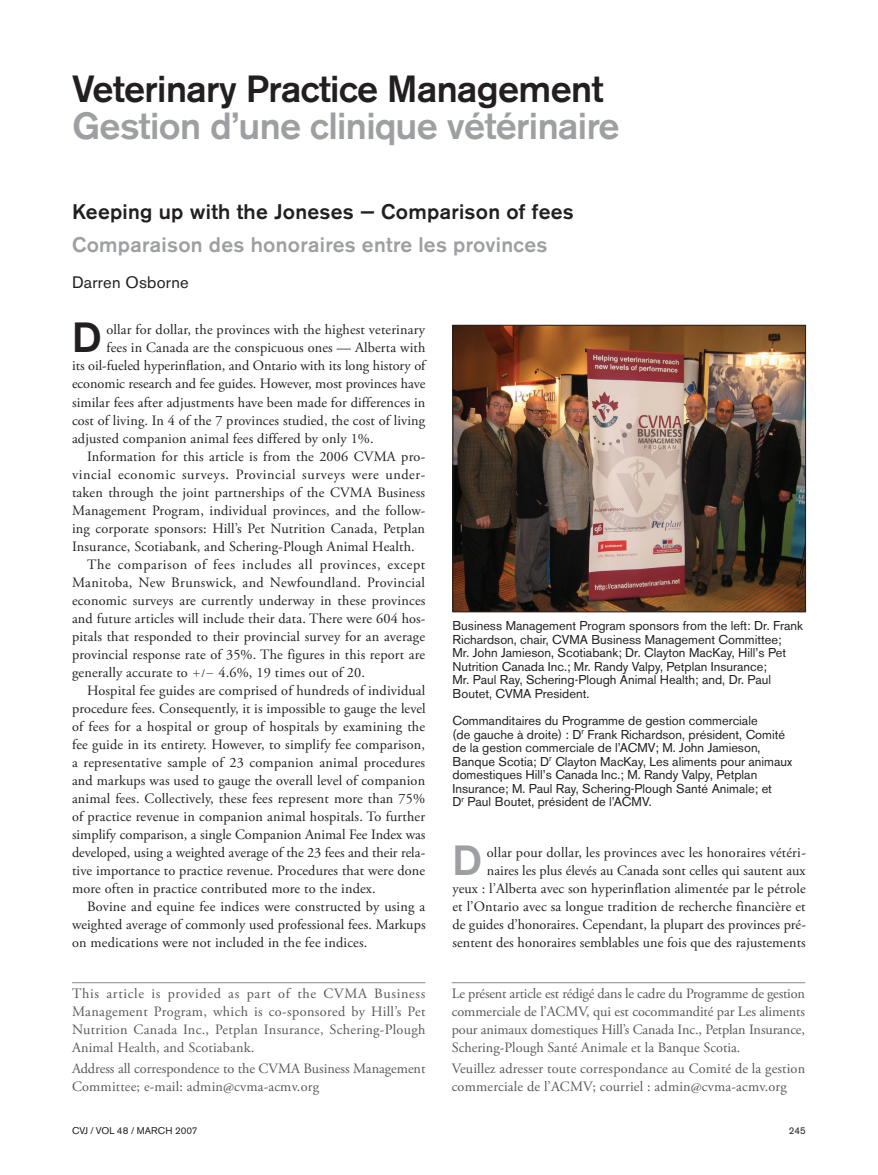
<style>
.page{position:relative;width:878px;height:1175px;background:#fff}
.page>*{position:absolute;margin:0;border:0;box-sizing:border-box;transform-origin:0 0}
.t1{font:500 41.85px "Akzidenz Grotesk BE";color:#231f20}
.t2{font:500 41.85px "Akzidenz Grotesk BE";color:#9d9fa2}
.t3{font:500 37.5px "Akzidenz Grotesk BE";letter-spacing:-.015em;color:#9d9fa2}
.t4{font:500 37.5px "Akzidenz Grotesk BE";letter-spacing:-.015em;color:#231f20}
.t5{font:500 21px "Akzidenz Grotesk BE";letter-spacing:.015em;color:#9d9fa2}
.t6{font:500 21px "Akzidenz Grotesk BE";letter-spacing:.015em;color:#231f20}
.t7{font:16.5px "Akzidenz Grotesk BE";letter-spacing:.015em;color:#231f20}
.t8{font:14.25px/18px "Adobe Garamond Pro";letter-spacing:.01em;color:#231f20;text-align:right}
.t9{font:14.25px/18px "Adobe Garamond Pro";letter-spacing:.01em;color:#57585a;text-align:justify}
.t10{font:14.25px "Adobe Garamond Pro";letter-spacing:.04em;color:#231f20}
.t11{font:14.25px "Adobe Garamond Pro";letter-spacing:.045em;color:#231f20}
.t12{font:12.75px/13.5px "Akzidenz Grotesk BE";color:#231f20}
.t13{font:9.75px "Akzidenz Grotesk BE";color:#231f20}
.s1{font-family:"Mathematical Pi One";font-size:11.25px}
.s2{font-size:11.25px}
</style>
<div class="page">
<hr style="left:72px;top:982px;width:353px;height:1px;background:#87898c">
<hr style="left:452px;top:982px;width:353px;height:1px;background:#87898c">
<img style="left:454px;top:327px;width:350px;height:283px">
<div style="left:452px;top:325px;width:354px;height:287px;border:1px solid #231f20"></div>
<h2 class="t4" style="left:72px;top:66px;width:533px">Veterinary Practice Management</h2>
<h2 class="t3" style="left:72px;top:103px;width:549px">Gestion d’une clinique vétérinaire</h2>
<h3 class="t6" style="left:72px;top:199px;width:503px">Keeping up with the Joneses — Comparison of fees</h3>
<h3 class="t5" style="left:72px;top:232px;width:477px">Comparaison des honoraires entre les provinces</h3>
<p class="t7" style="left:72px;top:272px;width:118px">Darren Osborne</p>
<h1 class="t1" style="left:72px;top:312px;width:31px">D</h1>
<p class="t8" style="left:106px;top:321px;width:320px">ollar for dollar, the provinces with the highest veterinary</p>
<p class="t8" style="left:106px;top:339px;width:320px">fees in Canada are the conspicuous ones — Alberta with</p>
<p class="t8" style="left:72px;top:357px;width:355px">its oil-fueled hyperinflation, and Ontario with its long history of</p>
<p class="t8" style="left:72px;top:375px;width:355px">economic research and fee guides. However, most provinces have</p>
<p class="t8" style="left:72px;top:393px;width:355px">similar fees after adjustments have been made for differences in</p>
<p class="t8" style="left:72px;top:411px;width:354px">cost of living. In 4 of the 7 provinces studied, the cost of living</p>
<p class="t8" style="left:72px;top:429px;width:303px">adjusted companion animal fees differed by only 1%.</p>
<p class="t8" style="left:87px;top:447px;width:340px">Information for this article is from the 2006 CVMA pro-</p>
<p class="t10" style="left:72px;top:465px;width:355px">vincial economic surveys. Provincial surveys were under-</p>
<p class="t8" style="left:72px;top:483px;width:354px">taken through the joint partnerships of the CVMA Business</p>
<p class="t8" style="left:72px;top:501px;width:355px">Management Program, individual provinces, and the follow-</p>
<p class="t8" style="left:72px;top:519px;width:354px">ing corporate sponsors: Hill’s Pet Nutrition Canada, Petplan</p>
<p class="t8" style="left:72px;top:537px;width:344px">Insurance, Scotiabank, and Schering-Plough Animal Health.</p>
<p class="t11" style="left:87px;top:555px;width:340px">The comparison of fees includes all provinces, except</p>
<p class="t8" style="left:72px;top:573px;width:354px">Manitoba, New Brunswick, and Newfoundland. Provincial</p>
<p class="t8" style="left:72px;top:591px;width:355px">economic surveys are currently underway in these provinces</p>
<p class="t8" style="left:72px;top:609px;width:355px">and future articles will include their data. There were 604 hos-</p>
<p class="t8" style="left:72px;top:627px;width:354px">pitals that responded to their provincial survey for an average</p>
<p class="t8" style="left:72px;top:645px;width:354px">provincial response rate of 35%. The figures in this report are</p>
<p class="t8" style="left:72px;top:663px;width:294px">generally accurate to <span class="s1">1</span><span class="s2">/</span><span class="s1">2</span> 4.6%, 19 times out of 20.</p>
<p class="t8" style="left:87px;top:681px;width:340px">Hospital fee guides are comprised of hundreds of individual</p>
<p class="t8" style="left:72px;top:699px;width:355px">procedure fees. Consequently, it is impossible to gauge the level</p>
<p class="t8" style="left:72px;top:717px;width:354px">of fees for a hospital or group of hospitals by examining the</p>
<p class="t8" style="left:72px;top:735px;width:354px">fee guide in its entirety. However, to simplify fee comparison,</p>
<p class="t8" style="left:72px;top:753px;width:354px">a representative sample of 23 companion animal procedures</p>
<p class="t8" style="left:72px;top:771px;width:354px">and markups was used to gauge the overall level of companion</p>
<p class="t8" style="left:72px;top:789px;width:354px">animal fees. Collectively, these fees represent more than 75%</p>
<p class="t8" style="left:72px;top:807px;width:354px">of practice revenue in companion animal hospitals. To further</p>
<p class="t8" style="left:72px;top:825px;width:355px">simplify comparison, a single Companion Animal Fee Index was</p>
<p class="t8" style="left:72px;top:843px;width:355px">developed, using a weighted average of the 23 fees and their rela-</p>
<p class="t8" style="left:72px;top:861px;width:354px">tive importance to practice revenue. Procedures that were done</p>
<p class="t8" style="left:72px;top:879px;width:305px">more often in practice contributed more to the index.</p>
<p class="t8" style="left:87px;top:897px;width:339px">Bovine and equine fee indices were constructed by using a</p>
<p class="t8" style="left:72px;top:915px;width:355px">weighted average of commonly used professional fees. Markups</p>
<p class="t8" style="left:72px;top:933px;width:297px">on medications were not included in the fee indices.</p>
<p class="t12" style="left:452px;top:619px;width:352px">Business Management Program sponsors from the left: Dr. Frank Richardson, chair, CVMA Business Management Committee;<br>Mr. John Jamieson, Scotiabank; Dr. Clayton MacKay, Hill’s Pet Nutrition Canada Inc.; Mr. Randy Valpy, Petplan Insurance;<br>Mr. Paul Ray, Schering-Plough Animal Health; and, Dr. Paul Boutet, CVMA President.</p>
<p class="t12" style="left:452px;top:714px;width:341px">Commanditaires du Programme de gestion commerciale<br>(de gauche à droite) : D<sup>r</sup> Frank Richardson, président, Comité de la gestion commerciale de l’ACMV; M. John Jamieson, Banque Scotia; D<sup>r</sup> Clayton MacKay, Les aliments pour animaux domestiques Hill’s Canada Inc.; M. Randy Valpy, Petplan Insurance; M. Paul Ray, Schering-Plough Santé Animale; et<br>D<sup>r</sup> Paul Boutet, président de l’ACMV.</p>
<h1 class="t2" style="left:452px;top:834px;width:31px">D</h1>
<p class="t8" style="left:452px;top:843px;width:355px">ollar pour dollar, les provinces avec les honoraires vétéri&shy;naires les plus élevés au Canada sont celles qui sautent aux<br>yeux : l’Alberta avec son hyperinflation alimentée par le pétrole et l’Ontario avec sa longue tradition de recherche financière et de guides d’honoraires. Cependant, la plupart des provinces pré&shy;sentent des honoraires semblables une fois que des rajustements</p>
<p class="t9" style="left:72px;top:984px;width:355px">This article is provided as part of the CVMA Business Management Program, which is co-sponsored by Hill’s Pet Nutrition Canada Inc., Petplan Insurance, Schering-Plough Animal Health, and Scotiabank.</p>
<p class="t9" style="left:72px;top:1059px;width:355px">Address all correspondence to the CVMA Business Management<br>Committee; e-mail: admin@cvma-acmv.org</p>
<p class="t9" style="left:452px;top:984px;width:355px">Le présent article est rédigé dans le cadre du Programme de gestion commerciale de l’ACMV, qui est cocommandité par Les aliments pour animaux domestiques Hill’s Canada Inc., Petplan Insurance, Schering-Plough Santé Animale et la Banque Scotia.</p>
<p class="t9" style="left:452px;top:1059px;width:355px">Veuillez adresser toute correspondance au Comité de la gestion commerciale de l’ACMV; courriel : admin@cvma-acmv.org</p>
<p class="t13" style="left:72px;top:1125px;width:127px">CVJ / VOL 48 / MARCH 2007</p>
<p class="t13" style="left:788px;top:1125px;width:19px">245</p>
</div>
